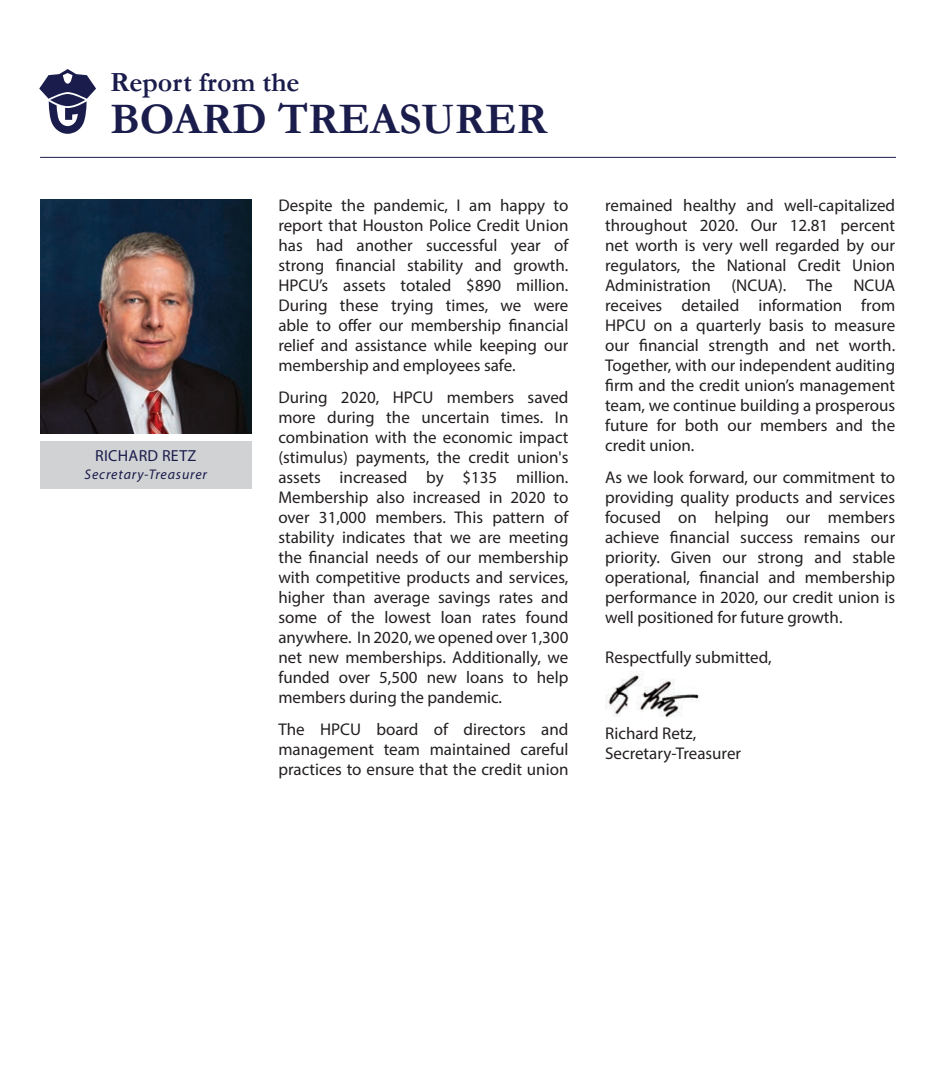
<style>
.page{position:relative;width:936px;height:1080px;background:#fff}
.page>*{position:absolute;margin:0;border:0;box-sizing:border-box;transform-origin:0 0}
.t1{font:700 44px "Garamond";color:#1a1c4c}
.t2{font:700 28px "Garamond";color:#1a1c4c}
.t3{font:17px/20px "Myriad Pro";color:#231f20;text-align:justify}
.t4{font:16px "Myriad Pro";letter-spacing:.02em;color:#1a1c4c}
.t5{font:italic 14px "Myriad Pro";letter-spacing:.06em;color:#1a1c4c}
</style>
<div class="page">
<img style="left:40px;top:199px;width:212px;height:235px">
<svg style="left:39px;top:69px;width:57px;height:65px"></svg>
<hr style="left:40px;top:157px;width:856px;height:1px;background:#1a1c4c">
<div style="left:40px;top:441px;width:212px;height:48px;background:#d1d2d4"></div>
<img style="left:605px;top:671px;width:94px;height:46px">
<h2 class="t2" style="left:110px;top:63px;width:191px">Report from the</h2>
<h1 class="t1" style="left:110px;top:90px;width:439px">BOARD TREASURER</h1>
<p class="t4" style="left:95px;top:446px;width:103px">RICHARD RETZ</p>
<p class="t5" style="left:85px;top:466px;width:124px">Secretary-Treasurer</p>
<p class="t3" style="left:278px;top:195px;width:292px">Despite the pandemic, I am happy to report that Houston Police Credit Union has had another successful year of strong financial stability and growth.<br>HPCU’s assets totaled $890 million.<br>During these trying times, we were able to offer our membership financial relief and assistance while keeping our membership and employees safe.</p>
<p class="t3" style="left:278px;top:387px;width:292px">During 2020, HPCU members saved more during the uncertain times. In combination with the economic impact (stimulus) payments, the credit union's assets increased by $135 million.<br>Membership also increased in 2020 to over 31,000 members. This pattern of stability indicates that we are meeting the financial needs of our membership with competitive products and services, higher than average savings rates and some of the lowest loan rates found anywhere. In 2020, we opened over 1,300 net new memberships. Additionally, we funded over 5,500 new loans to help members during the pandemic.</p>
<p class="t3" style="left:278px;top:719px;width:292px">The HPCU board of directors and management team maintained careful practices to ensure that the credit union</p>
<p class="t3" style="left:605px;top:195px;width:292px">remained healthy and well-capitalized throughout 2020. Our 12.81 percent net worth is very well regarded by our regulators, the National Credit Union Administration (NCUA). The NCUA receives detailed information from HPCU on a quarterly basis to measure our financial strength and net worth.<br>Together, with our independent auditing firm and the credit union’s management team, we continue building a prosperous future for both our members and the credit union.</p>
<p class="t3" style="left:605px;top:467px;width:292px">As we look forward, our commitment to providing quality products and services focused on helping our members achieve financial success remains our priority. Given our strong and stable operational, financial and membership performance in 2020, our credit union is well positioned for future growth.</p>
<p class="t3" style="left:605px;top:647px;width:168px">Respectfully submitted,</p>
<p class="t3" style="left:605px;top:723px;width:137px">Richard Retz,<br>Secretary-Treasurer</p>
</div>
